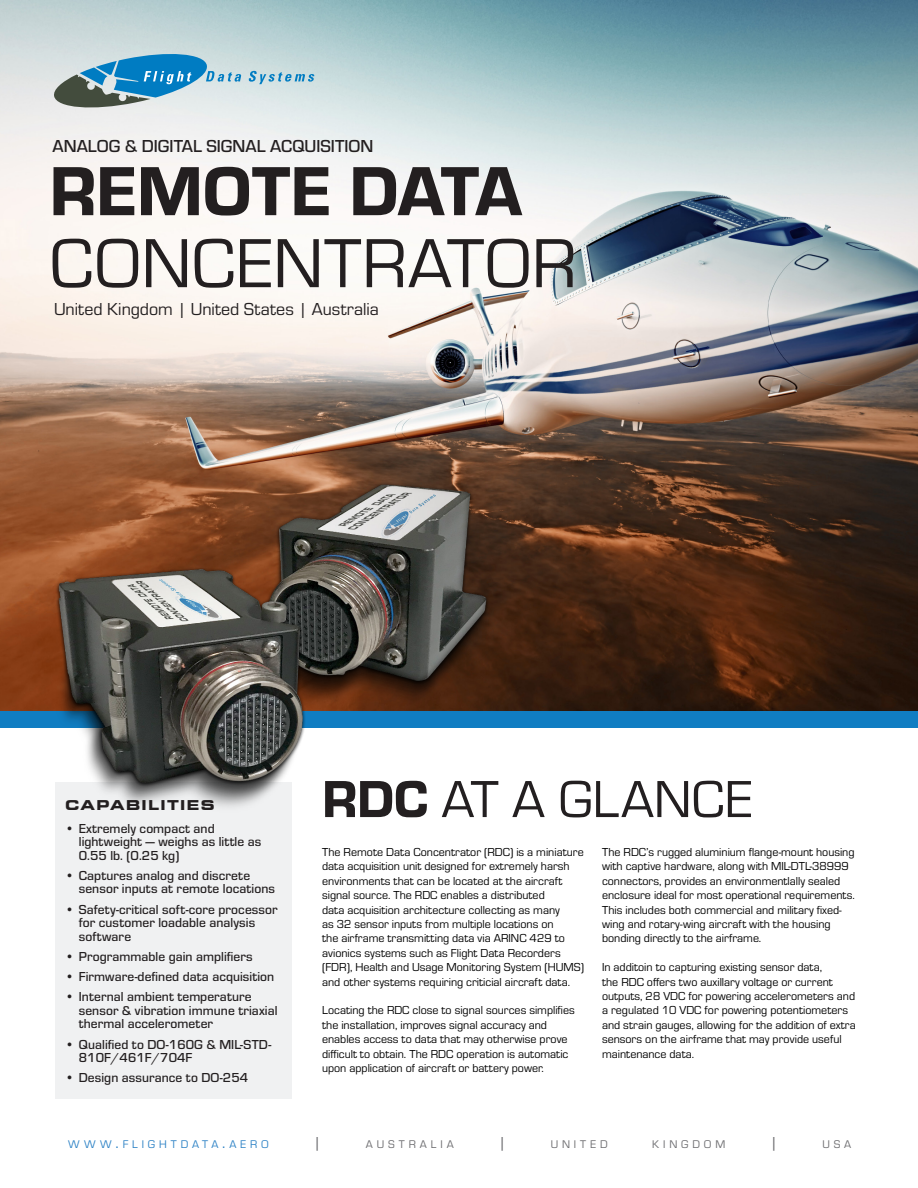
<style>
.page{position:relative;width:918px;height:1188px;background:#fff}
.page>*{position:absolute;margin:0;border:0;box-sizing:border-box;transform-origin:0 0}
.t1{font:72px "Eurostile";color:#231f20}
.t2{font:72px "Eurostile Hea";letter-spacing:-.005em;color:#231f20}
.t3{font:54px "Eurostile";color:#231f20}
.t4{font:18px "Eurostile";color:#231f20}
.t5{font:500 18px "Eurostile";color:#231f20}
.t6{font:16.5px "Eurostile";color:#6d6d70}
.t7{font:500 13.5px/13.5px "Eurostile";letter-spacing:.005em;color:#231f20}
.Bullet_Header{font:700 expanded 13.5px "Square 721 BT";letter-spacing:.1em;color:#231f20}
.t8{font:12px/14.4px "Eurostile";color:#000}
.t9{font:11.55px "Eurostile";letter-spacing:.335em;color:#6d6d70}
.t10{font:11.55px "Eurostile";letter-spacing:.335em;color:#2d82c5}
.s1{font-family:"Eurostile Hea"}
.s2{font-size:16.5px}
</style>
<div class="page">
<div style="left:0;top:711px;width:918px;height:17px;background:#107dc2"></div>
<img style="left:0;top:0;width:918px;height:711px">
<svg style="left:53px;top:50px;width:188px;height:61px;background:#89b3c5"></svg>
<svg style="left:248px;top:71px;width:67px;height:13px"></svg>
<div style="left:55px;top:782px;width:237px;height:316px;background:#f0f1f2"></div>
<img style="left:38px;top:461px;width:458px;height:346px">
<p class="t5" style="left:52px;top:134px;width:322px">ANALOG &amp; DIGITAL SIGNAL ACQUISITION</p>
<p class="t2" style="left:50px;top:141px;width:474px">REMOTE DATA</p>
<p class="t1" style="left:50px;top:215px;width:529px">CONCENTRATOR</p>
<p class="t4" style="left:54px;top:297px;width:326px">United Kingdom | United States | Australia</p>
<p class="Bullet_Header" style="left:65px;top:797px;width:151px">CAPABILITIES</p>
<p class="t7" style="left:79px;top:821px;width:184px;text-indent:-14px">• Extremely compact and lightweight — weighs as little as<br>0.55 lb. (0.25 kg)</p>
<p class="t7" style="left:79px;top:868px;width:198px;text-indent:-14px">• Captures analog and discrete sensor inputs at remote locations</p>
<p class="t7" style="left:79px;top:902px;width:200px;text-indent:-14px">• Safety-critical soft-core processor for customer loadable analysis software</p>
<p class="t7" style="left:65px;top:949px;width:189px">• Programmable gain amplifiers</p>
<p class="t7" style="left:65px;top:969px;width:210px">• Firmware-defined data acquisition</p>
<p class="t7" style="left:79px;top:990px;width:200px;text-indent:-14px">• Internal ambient temperature sensor &amp; vibration immune triaxial thermal accelerometer</p>
<p class="t7" style="left:79px;top:1037px;width:194px;text-indent:-14px">• Qualified to DO-160G &amp; MIL-STD-<br>810F/461F/704F</p>
<p class="t7" style="left:65px;top:1071px;width:184px">• Design assurance to DO-254</p>
<p class="t3" style="left:322px;top:763px;width:432px"><span class="s1">RDC</span> AT A GLANCE</p>
<p class="t8" style="left:322px;top:844px;width:263px">The Remote Data Concentrator (RDC) is a miniature data acquisition unit designed for extremely harsh environments that can be located at the aircraft signal source. The RDC enables a distributed<br>data acquisition architecture collecting as many<br>as 32 sensor inputs from multiple locations on<br>the airframe transmitting data via ARINC 429 to avionics systems such as Flight Data Recorders (FDR), Health and Usage Monitoring System (HUMS) and other systems requiring criticial aircraft data.</p>
<p class="t8" style="left:322px;top:1003px;width:254px">Locating the RDC close to signal sources simplifies the installation, improves signal accuracy and enables access to data that may otherwise prove difficult to obtain. The RDC operation is automatic upon application of aircraft or battery power.</p>
<p class="t8" style="left:602px;top:844px;width:254px">The RDC’s rugged aluminium flange-mount housing with captive hardware, along with MIL-DTL-38999 connectors, provides an environmentlally sealed enclosure ideal for most operational requirements.<br>This includes both commercial and military fixed&shy;wing and rotary-wing aircraft with the housing bonding directly to the airframe.</p>
<p class="t8" style="left:602px;top:959px;width:255px">In additoin to capturing existing sensor data,<br>the RDC offers two auxillary voltage or current outputs, 28 VDC for powering accelerometers and a regulated 10 VDC for powering potentiometers and strain gauges, allowing for the addition of extra sensors on the airframe that may provide useful maintenance data.</p>
<p class="t10" style="left:68px;top:1136px;width:202px">WWW<span class="s2">.</span>FLIGHTDATA<span class="s2">.</span>AERO</p>
<p class="t6" style="left:313px;top:1131px;width:10px">|</p>
<p class="t9" style="left:366px;top:1136px;width:89px">AUSTRALIA</p>
<p class="t6" style="left:498px;top:1131px;width:10px">|</p>
<p class="t9" style="left:551px;top:1136px;width:59px">UNITED</p>
<p class="t9" style="left:652px;top:1136px;width:75px">KINGDOM</p>
<p class="t6" style="left:770px;top:1131px;width:10px">|</p>
<p class="t9" style="left:822px;top:1136px;width:30px">USA</p>
</div>
